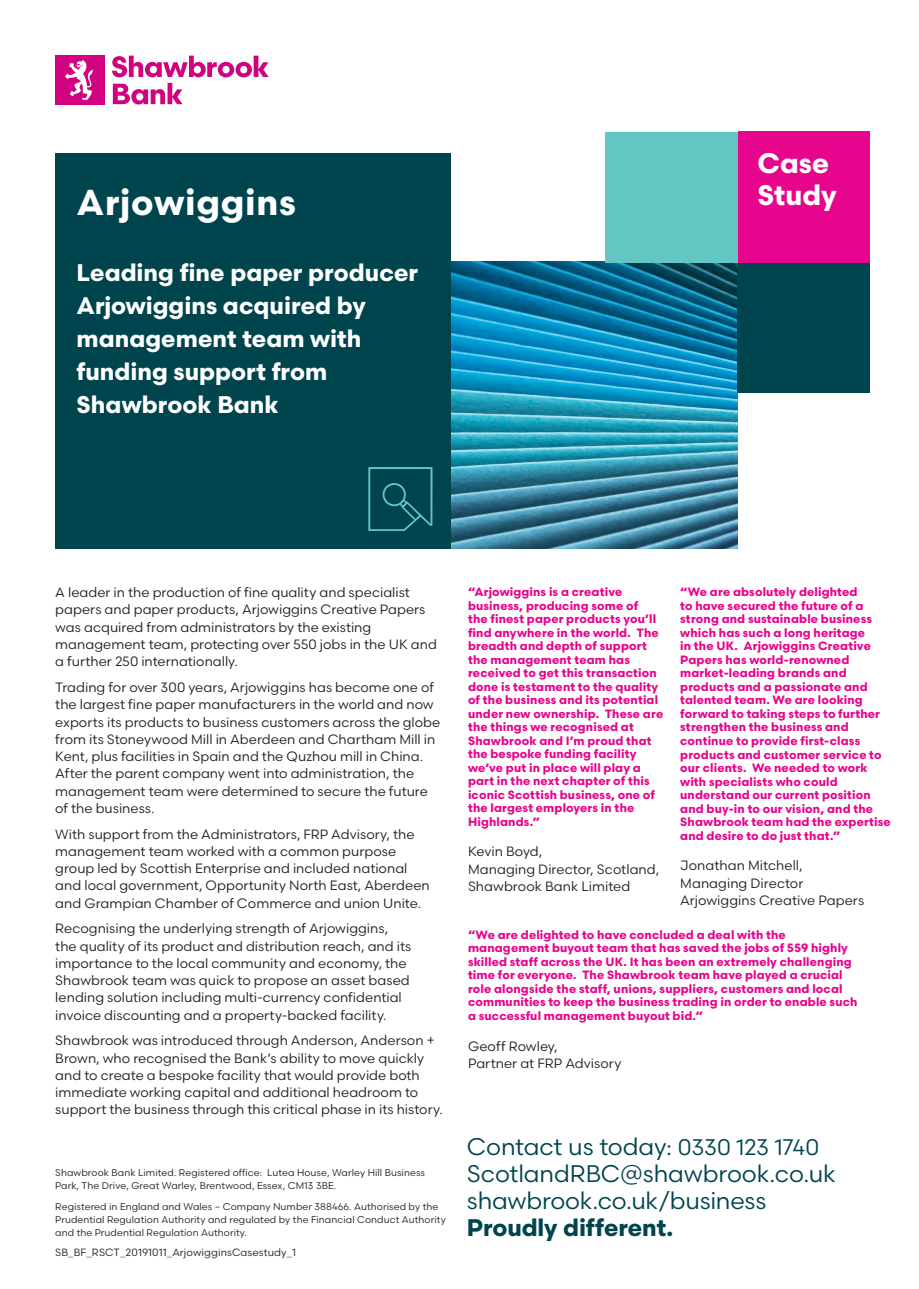
<style>
.page{position:relative;width:919px;height:1289px;background:#fff}
.page>*{position:absolute;margin:0;border:0;box-sizing:border-box;transform-origin:0 0}
.Headline{font:700 36px "Scandia";letter-spacing:.02em;color:#fff}
.t1{font:700 28.2px "Scandia";color:#fff}
.Headline-2{font:700 24px/33px "Scandia";color:#fff}
.Call_to_action{font:24px/27px "Scandia";letter-spacing:-.005em;color:#00444e}
.Call_to_action-2{font:700 24px "Scandia";letter-spacing:-.005em;color:#00444e}
.Body_copy{font:13.5px/17.2px "Scandia";color:#231f20}
.Body_copy-2{font:700 12px/13.5px "Scandia";letter-spacing:.01em;color:#e6058c}
.Footnotes{font:10.5px "Scandia";letter-spacing:.01em;color:#231f20}
.Footnotes-2{font:9.75px/12.8px "Scandia";letter-spacing:.01em;color:#231f20}
.s1{font-size:22.5px}
</style>
<div class="page">
<img style="left:451px;top:261px;width:286px;height:287px">
<div style="left:737px;top:262px;width:133px;height:131px;background:#00444e"></div>
<div style="left:605px;top:132px;width:133px;height:131px;background:#64c6c2"></div>
<div style="left:55px;top:153px;width:396px;height:396px;background:#00444e"></div>
<div style="left:737px;top:131px;width:132px;height:132px;background:#e6058c"></div>
<div style="left:55px;top:55px;width:49px;height:49px;background:#d1027f"></div>
<svg style="left:112px;top:56px;width:157px;height:21px"></svg>
<svg style="left:113px;top:83px;width:69px;height:21px"></svg>
<svg style="left:65px;top:60px;width:28px;height:40px"></svg>
<svg style="left:368px;top:467px;width:64px;height:64px"></svg>
<p class="Headline" style="left:77px;top:180px;width:221px">Arjowiggins</p>
<p class="Headline-2" style="left:77px;top:256px;width:343px">Leading fine paper producer<br>Arjowiggins acquired by management team with funding support from<br>Shawbrook Bank</p>
<p class="t1" style="left:757px;top:145px;width:73px">Case</p>
<p class="t1" style="left:757px;top:178px;width:81px">Study</p>
<p class="Body_copy" style="left:55px;top:583px;width:383px">A leader in the production of fine quality and specialist papers and paper products, Arjowiggins Creative Papers was acquired from administrators by the existing management team, protecting over 550 jobs in the UK and a further 250 internationally.</p>
<p class="Body_copy" style="left:55px;top:678px;width:386px">Trading for over 300 years, Arjowiggins has become one of the largest fine paper manufacturers in the world and now exports its products to business customers across the globe from its Stoneywood Mill in Aberdeen and Chartham Mill in Kent, plus facilities in Spain and the Quzhou mill in China.<br>After the parent company went into administration, the management team were determined to secure the future of the business.</p>
<p class="Body_copy" style="left:55px;top:825px;width:376px">With support from the Administrators, FRP Advisory, the management team worked with a common purpose group led by Scottish Enterprise and included national and local government, Opportunity North East, Aberdeen and Grampian Chamber of Commerce and union Unite.</p>
<p class="Body_copy" style="left:55px;top:919px;width:357px">Recognising the underlying strength of Arjowiggins, the quality of its product and distribution reach, and its importance to the local community and economy, the Shawbrook team was quick to propose an asset based lending solution including multi-currency confidential invoice discounting and a property-backed facility.</p>
<p class="Body_copy" style="left:55px;top:1031px;width:389px">Shawbrook was introduced through Anderson, Anderson + Brown, who recognised the Bank’s ability to move quickly and to create a bespoke facility that would provide both immediate working capital and additional headroom to support the business through this critical phase in its history.</p>
<p class="Footnotes-2" style="left:55px;top:1166px;width:371px">Shawbrook Bank Limited. Registered office: Lutea House, Warley Hill Business<br>Park, The Drive, Great Warley, Brentwood, Essex, CM13 3BE.</p>
<p class="Footnotes-2" style="left:55px;top:1200px;width:392px">Registered in England and Wales – Company Number 388466. Authorised by the<br>Prudential Regulation Authority and regulated by the Financial Conduct Authority and the Prudential Regulation Authority.</p>
<p class="Footnotes" style="left:55px;top:1245px;width:242px">SB_BF_RSCT_20191011_ArjowigginsCasestudy_1</p>
<p class="Body_copy-2" style="left:468px;top:585px;width:197px">“Arjowiggins is a creative business, producing some of<br>the finest paper products you’ll find anywhere in the world. The breadth and depth of support the management team has received to get this transaction done is testament to the quality of the business and its potential under new ownership. These are the things we recognised at<br>Shawbrook and I’m proud that the bespoke funding facility we’ve put in place will play a part in the next chapter of this iconic Scottish business, one of the largest employers in the<br>Highlands.”</p>
<p class="Body_copy" style="left:468px;top:843px;width:193px">Kevin Boyd,<br>Managing Director, Scotland,<br>Shawbrook Bank Limited</p>
<p class="Body_copy-2" style="left:468px;top:927px;width:391px">“We are delighted to have concluded a deal with the management buyout team that has saved the jobs of 559 highly skilled staff across the UK. It has been an extremely challenging time for everyone. The Shawbrook team have played a crucial role alongside the staff, unions, suppliers, customers and local communities to keep the business trading in order to enable such a successful management buyout bid.”</p>
<p class="Body_copy" style="left:468px;top:1037px;width:155px">Geoff Rowley,<br>Partner at FRP Advisory</p>
<p class="Body_copy-2" style="left:680px;top:585px;width:212px">“We are absolutely delighted<br>to have secured the future of a strong and sustainable business which has such a long heritage<br>in the UK. Arjowiggins Creative<br>Papers has world-renowned market-leading brands and products and a passionate and talented team. We are looking forward to taking steps to further strengthen the business and continue to provide first-class products and customer service to our clients. We needed to work with specialists who could understand our current position and buy-in to our vision, and the<br>Shawbrook team had the expertise and desire to do just that.”</p>
<p class="Body_copy" style="left:680px;top:856px;width:185px">Jonathan Mitchell,<br>Managing Director<br>Arjowiggins Creative Papers</p>
<p class="Call_to_action" style="left:467px;top:1132px;width:370px">Contact us today: <span class="s1">0330 123 1740<br></span>ScotlandRBC@shawbrook.co.uk</p>
<p class="Call_to_action" style="left:467px;top:1186px;width:301px">shawbrook.co.uk/business</p>
<p class="Call_to_action-2" style="left:467px;top:1211px;width:208px">Proudly different.</p>
</div>
